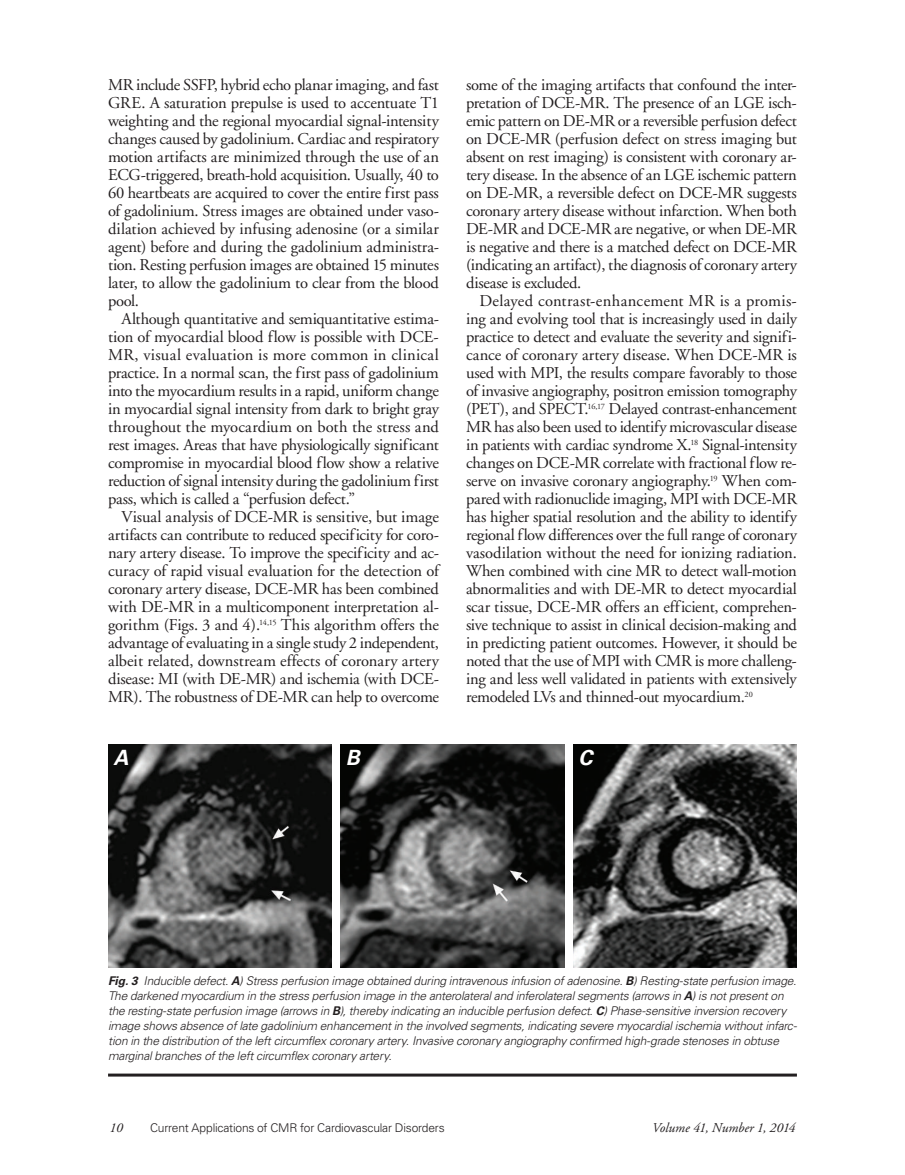
<style>
.page{position:relative;width:905px;height:1175px;background:#fff}
.page>*{position:absolute;margin:0;border:0;box-sizing:border-box;transform-origin:0 0}
.t1{font:italic 700 21px "Univers LT";color:#fff}
.t2{font:16.5px/18px "Adobe Garamond";letter-spacing:-.02em;color:#231f20;text-align:justify}
.t3{font:italic 13.5px "Adobe Garamond";color:#231f20}
.t4{font:italic 300 12px/15px "Univers LT";letter-spacing:-.015em;color:#231f20}
.t5{font:300 12px "Univers LT";letter-spacing:-.015em;color:#231f20}
.s1{font-weight:700}
</style>
<div class="page">
<img style="left:108px;top:744px;width:224px;height:223px">
<img style="left:340px;top:744px;width:224px;height:223px">
<img style="left:573px;top:744px;width:224px;height:223px">
<hr style="left:108px;top:1073px;width:688px;height:3px;background:#231f20">
<p class="t2" style="left:108px;top:76px;width:332px">MR include SSFP, hybrid echo planar imaging, and fast GRE. A saturation prepulse is used to accentuate T1 weighting and the regional myocardial signal-intensity changes caused by gadolinium. Cardiac and respiratory motion artifacts are minimized through the use of an ECG-triggered, breath-hold acquisition. Usually, 40 to 60 heartbeats are acquired to cover the entire first pass of gadolinium. Stress images are obtained under vaso&shy;dilation achieved by infusing adenosine (or a similar agent) before and during the gadolinium administra&shy;tion. Resting perfusion images are obtained 15 minutes later, to allow the gadolinium to clear from the blood pool.</p>
<p class="t2" style="left:108px;top:310px;width:332px;text-indent:13px">Although quantitative and semiquantitative estima&shy;tion of myocardial blood flow is possible with DCE-MR, visual evaluation is more common in clinical practice. In a normal scan, the first pass of gadolinium into the myocardium results in a rapid, uniform change in myocardial signal intensity from dark to bright gray throughout the myocardium on both the stress and rest images. Areas that have physiologically significant compromise in myocardial blood flow show a relative reduction of signal intensity during the gadolinium first pass, which is called a “perfusion defect.”</p>
<p class="t2" style="left:108px;top:508px;width:332px;text-indent:13px">Visual analysis of DCE-MR is sensitive, but image artifacts can contribute to reduced specificity for coro&shy;nary artery disease. To improve the specificity and ac&shy;curacy of rapid visual evaluation for the detection of coronary artery disease, DCE-MR has been combined with DE-MR in a multicomponent interpretation al&shy;gorithm (Figs. 3 and 4).<sup>14,15</sup> This algorithm offers the advantage of evaluating in a single study 2 independent, albeit related, downstream effects of coronary artery disease: MI (with DE-MR) and ischemia (with DCE-MR). The robustness of DE-MR can help to overcome</p>
<p class="t2" style="left:466px;top:76px;width:332px">some of the imaging artifacts that confound the inter&shy;pretation of DCE-MR. The presence of an LGE isch&shy;emic pattern on DE-MR or a reversible perfusion defect on DCE-MR (perfusion defect on stress imaging but absent on rest imaging) is consistent with coronary ar&shy;tery disease. In the absence of an LGE ischemic pattern on DE-MR, a reversible defect on DCE-MR suggests coronary artery disease without infarction. When both DE-MR and DCE-MR are negative, or when DE-MR is negative and there is a matched defect on DCE-MR (indicating an artifact), the diagnosis of coronary artery disease is excluded.</p>
<p class="t2" style="left:466px;top:292px;width:332px;text-indent:14px">Delayed contrast-enhancement MR is a promis&shy;ing and evolving tool that is increasingly used in daily practice to detect and evaluate the severity and signifi&shy;cance of coronary artery disease. When DCE-MR is used with MPI, the results compare favorably to those of invasive angiography, positron emission tomography (PET), and SPECT.<sup>16,17</sup> Delayed contrast-enhancement MR has also been used to identify microvascular disease in patients with cardiac syndrome X.<sup>18</sup> Signal-intensity changes on DCE-MR correlate with fractional flow re&shy;serve on invasive coronary angiography.<sup>19</sup> When com&shy;pared with radionuclide imaging, MPI with DCE-MR has higher spatial resolution and the ability to identify regional flow differences over the full range of coronary vasodilation without the need for ionizing radiation.<br>When combined with cine MR to detect wall-motion abnormalities and with DE-MR to detect myocardial scar tissue, DCE-MR offers an efficient, comprehen&shy;sive technique to assist in clinical decision-making and in predicting patient outcomes. However, it should be noted that the use of MPI with CMR is more challeng&shy;ing and less well validated in patients with extensively remodeled LVs and thinned-out myocardium.<sup>20</sup></p>
<p class="t1" style="left:113px;top:745px;width:17px">A</p>
<p class="t1" style="left:346px;top:745px;width:16px">B</p>
<p class="t1" style="left:578px;top:745px;width:16px">C</p>
<p class="t4" style="left:108px;top:973px;width:690px"><span class="s1">Fig. 3</span> Inducible defect. <span class="s1">A</span>) Stress perfusion image obtained during intravenous infusion of adenosine. <span class="s1">B</span>) Resting-state perfusion image.<br>The darkened myocardium in the stress perfusion image in the anterolateral and inferolateral segments (arrows in <span class="s1">A</span>) is not present on the resting-state perfusion image (arrows in <span class="s1">B</span>), thereby indicating an inducible perfusion defect. <span class="s1">C</span>) Phase-sensitive inversion recovery image shows absence of late gadolinium enhancement in the involved segments, indicating severe myocardial ischemia without infarc&shy;tion in the distribution of the left circumflex coronary artery. Invasive coronary angiography confirmed high-grade stenoses in obtuse marginal branches of the left circumflex coronary artery.</p>
<p class="t3" style="left:110px;top:1120px;width:15px">10</p>
<p class="t5" style="left:150px;top:1120px;width:296px">Current Applications of CMR for Cardiovascular Disorders</p>
<p class="t3" style="left:652px;top:1120px;width:145px">Volume 41, Number 1, 2014</p>
</div>
